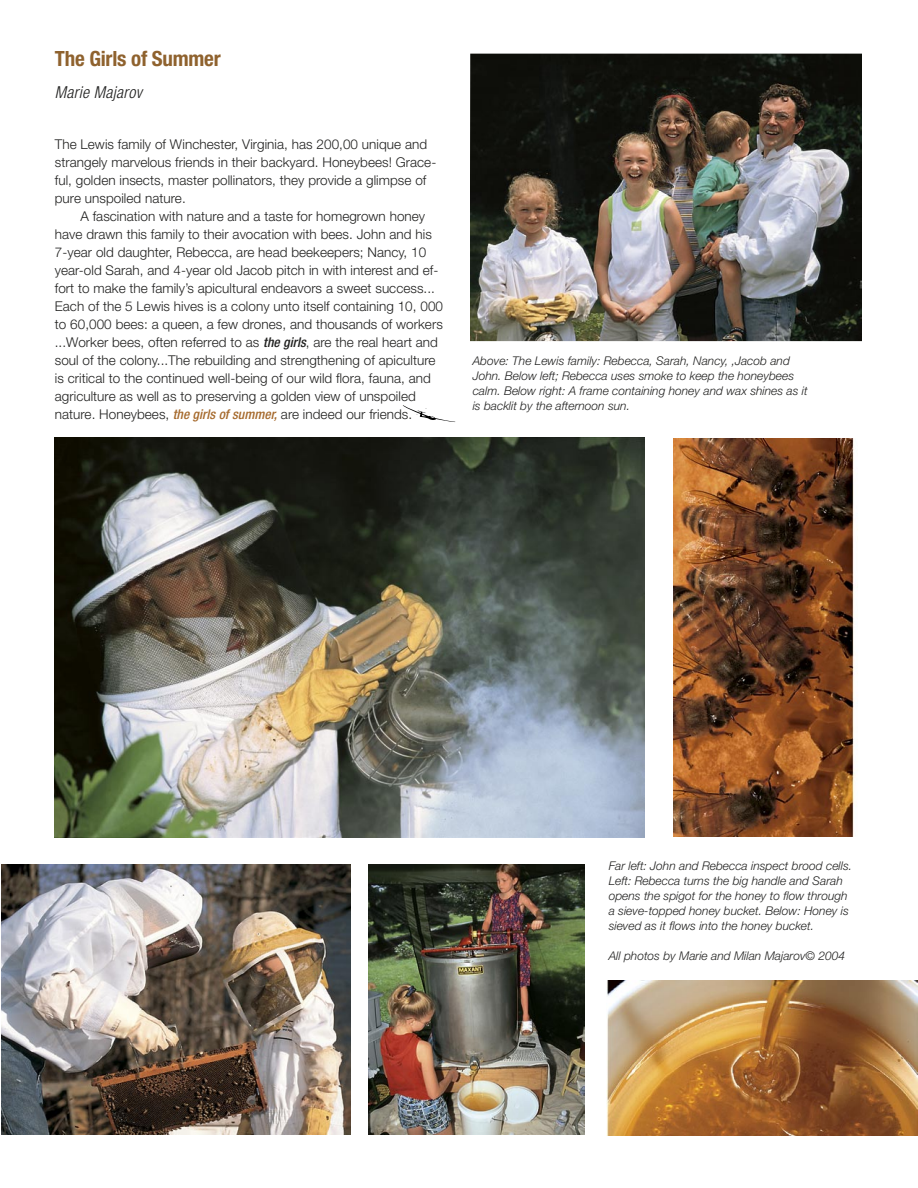
<style>
.page{position:relative;width:918px;height:1188px;background:#fff}
.page>*{position:absolute;margin:0;border:0;box-sizing:border-box;transform-origin:0 0}
.Skylines_Head{font:700 condensed 21px "Helvetica Neue";letter-spacing:-.01em;color:#8f622e}
.Skylines_Author{font:italic 300 condensed 16.5px "Helvetica Neue";letter-spacing:.02em;color:#212120}
.Skyline_text{font:300 13.5px/18px "Helvetica Neue";letter-spacing:.005em;color:#212120}
.Skyline_captions{font:italic 300 12px/15px "Helvetica Neue";color:#212120}
.s1{font-weight:500;font-style:italic;font-stretch:condensed}
.s2{font-weight:500;font-style:italic;font-stretch:condensed;color:#a66a2d}
</style>
<div class="page">
<svg style="left:403px;top:405px;width:52px;height:17px"></svg>
<img style="left:470px;top:54px;width:392px;height:287px">
<img style="left:54px;top:438px;width:591px;height:399px">
<img style="left:674px;top:439px;width:181px;height:398px">
<img style="left:1px;top:865px;width:349px;height:270px">
<img style="left:368px;top:864px;width:216px;height:270px">
<img style="left:606px;top:980px;width:312px;height:156px">
<p class="Skylines_Head" style="left:55px;top:46px;width:167px">The Girls of Summer</p>
<p class="Skylines_Author" style="left:55px;top:82px;width:89px">Marie Majarov</p>
<p class="Skyline_text" style="left:55px;top:135px;width:383px">The Lewis family of Winchester, Virginia, has 200,00 unique and strangely marvelous friends in their backyard. Honeybees! Grace&shy;ful, golden insects, master pollinators, they provide a glimpse of pure unspoiled nature.</p>
<p class="Skyline_text" style="left:55px;top:207px;width:385px;text-indent:26px">A fascination with nature and a taste for homegrown honey have drawn this family to their avocation with bees. John and his 7-year old daughter, Rebecca, are head beekeepers; Nancy, 10 year-old Sarah, and 4-year old Jacob pitch in with interest and ef&shy;fort to make the family’s apicultural endeavors a sweet success...</p>
<p class="Skyline_text" style="left:55px;top:297px;width:390px">Each of the 5 Lewis hives is a colony unto itself containing 10, 000 to 60,000 bees: a queen, a few drones, and thousands of workers</p>
<p class="Skyline_text" style="left:55px;top:333px;width:385px">...Worker bees, often referred to as <span class="s1">the girls</span>, are the real heart and soul of the colony...The rebuilding and strengthening of apiculture is critical to the continued well-being of our wild flora, fauna, and agriculture as well as to preserving a golden view of unspoiled nature. Honeybees, <span class="s2">the girls of summer,</span> are indeed our friends.</p>
<p class="Skyline_captions" style="left:473px;top:353px;width:336px">Above: The Lewis family: Rebecca, Sarah, Nancy, ,Jacob and John. Below left; Rebecca uses smoke to keep the honeybees calm. Below right: A frame containing honey and wax shines as it is backlit by the afternoon sun.</p>
<p class="Skyline_captions" style="left:609px;top:858px;width:245px">Far left: John and Rebecca inspect brood cells.<br>Left: Rebecca turns the big handle and Sarah opens the spigot for the honey to flow through a sieve-topped honey bucket. Below: Honey is sieved as it flows into the honey bucket.</p>
<p class="Skyline_captions" style="left:609px;top:948px;width:238px">All photos by Marie and Milan Majarov© 2004</p>
</div>
